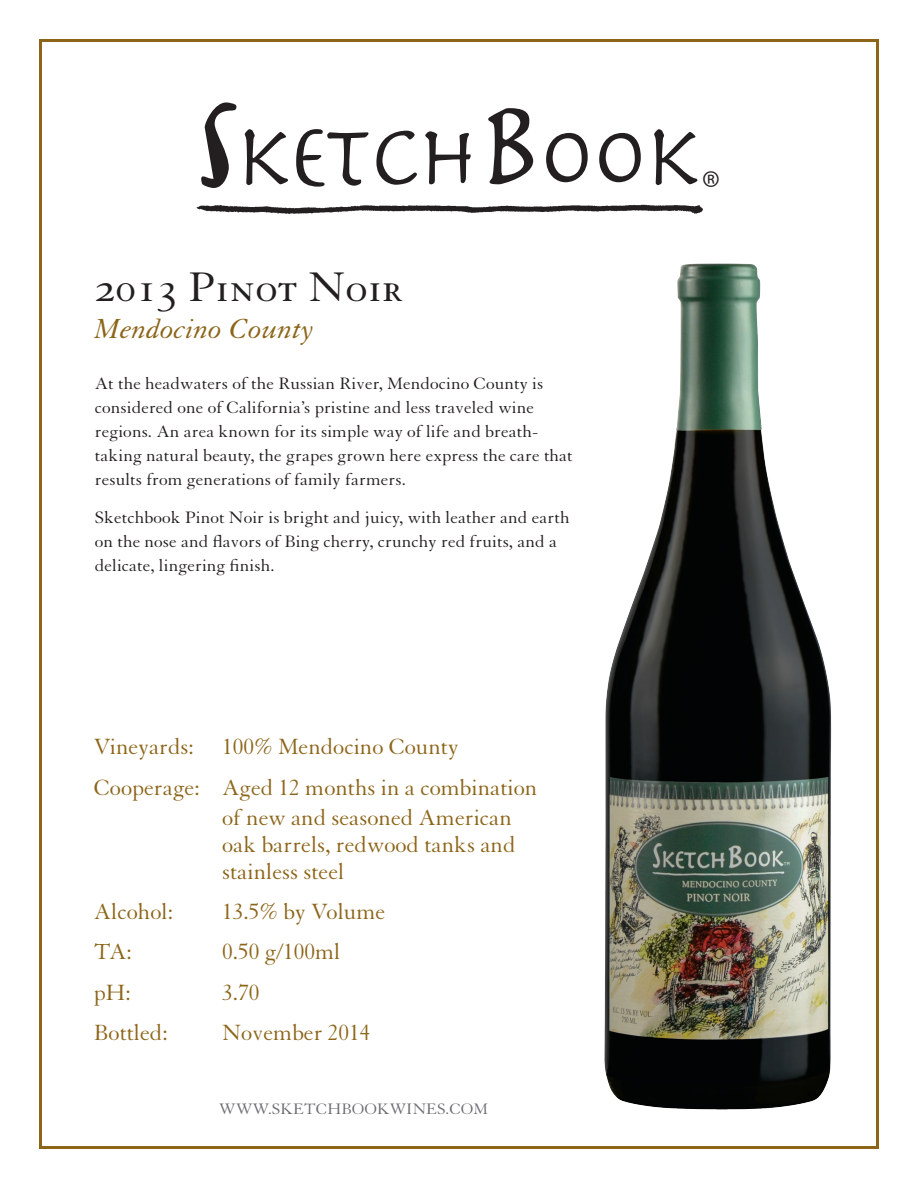
<style>
.page{position:relative;width:918px;height:1188px;background:#fff}
.page>*{position:absolute;margin:0;border:0;box-sizing:border-box;transform-origin:0 0}
.t1{font:45px "Granjon SC";letter-spacing:.005em;color:#231f20}
.t2{font:34.8px "Myriad";color:#231f20}
.t3{font:italic 30px "Granjon";letter-spacing:.005em;color:#8c6519}
.t4{font:24px/27px "Granjon";color:#8c6519}
.t5{font:18px/24px "Granjon";letter-spacing:.005em;color:#231f20}
.t6{font:16.5px "Granjon";letter-spacing:.005em;color:#6c6d70}
</style>
<div class="page">
<svg style="left:201px;top:102px;width:496px;height:86px"></svg>
<img style="left:196px;top:204px;width:507px;height:10px">
<img style="left:604px;top:263px;width:228px;height:847px">
<h1 class="t1" style="left:95px;top:263px;width:309px">2013 Pinot Noir</h1>
<h3 class="t3" style="left:95px;top:313px;width:221px">Mendocino County</h3>
<p class="t5" style="left:95px;top:372px;width:479px">At the headwaters of the Russian River, Mendocino County is considered one of California’s pristine and less traveled wine regions. An area known for its simple way of life and breath&shy;taking natural beauty, the grapes grown here express the care that results from generations of family farmers.</p>
<p class="t5" style="left:95px;top:505px;width:476px">Sketchbook Pinot Noir is bright and juicy, with leather and earth on the nose and flavors of Bing cherry, crunchy red fruits, and a delicate, lingering finish.</p>
<h3 class="t4" style="left:94px;top:727px;width:445px;line-height:40.5px">Vineyards: 100% Mendocino County<br>Cooperage: Aged 12 months in a combination</h3>
<h3 class="t4" style="left:222px;top:804px;width:295px">of new and seasoned American oak barrels, redwood tanks and stainless steel</h3>
<h3 class="t4" style="left:94px;top:899px;width:81px">Alcohol:</h3>
<h3 class="t4" style="left:222px;top:899px;width:165px">13.5% by Volume</h3>
<h3 class="t4" style="left:94px;top:939px;width:39px">TA:</h3>
<h3 class="t4" style="left:222px;top:939px;width:120px">0.50 g/100ml</h3>
<h3 class="t4" style="left:94px;top:980px;width:38px">pH:</h3>
<h3 class="t4" style="left:222px;top:980px;width:39px">3.70</h3>
<h3 class="t4" style="left:94px;top:1020px;width:75px">Bottled:</h3>
<h3 class="t4" style="left:222px;top:1020px;width:150px">November 2014</h3>
<p class="t6" style="left:219px;top:1100px;width:270px">WWW.SKETCHBOOKWINES.COM</p>
<h2 class="t2" style="left:702px;top:166px;width:19px">®</h2>
</div>
